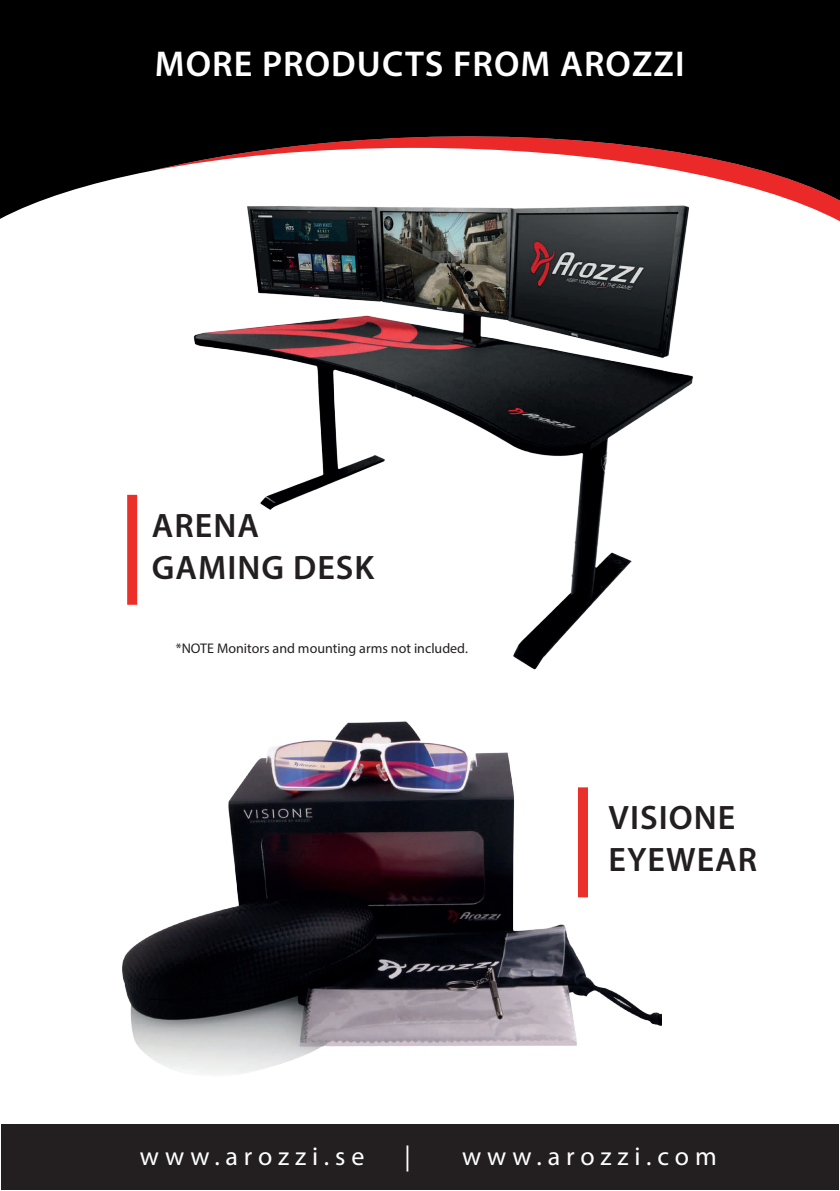
<style>
.page{position:relative;width:840px;height:1191px;background:#fff}
.page>*{position:absolute;margin:0;border:0;box-sizing:border-box;transform-origin:0 0}
.t1{font:600 36px "Myriad Pro";letter-spacing:.03em;color:#fff}
.t2{font:600 34px/42px "Myriad Pro";letter-spacing:.03em;color:#231f20}
.t3{font:26px "Myriad Pro";letter-spacing:.225em;color:#fff}
.t4{font:14px "Myriad Pro";color:#231f20}
</style>
<div class="page">
<svg style="left:0;top:0;width:839px;height:219px;background:#201617"></svg>
<img style="left:159px;top:167px;width:595px;height:503px">
<img style="left:122px;top:721px;width:538px;height:354px">
<div style="left:127px;top:495px;width:10px;height:110px;background:#eb2f29"></div>
<div style="left:577px;top:787px;width:10px;height:110px;background:#eb2f29"></div>
<div style="left:1px;top:1124px;width:837px;height:66px;background:#231f20"></div>
<h1 class="t1" style="left:155px;top:41px;width:531px">MORE PRODUCTS FROM AROZZI</h1>
<h2 class="t2" style="left:152px;top:503px;width:224px">ARENA<br>GAMING DESK</h2>
<p class="t4" style="left:176px;top:639px;width:293px">*NOTE Monitors and mounting arms not included.</p>
<h2 class="t2" style="left:608px;top:795px;width:150px">VISIONE<br>EYEWEAR</h2>
<h3 class="t3" style="left:140px;top:1139px;width:226px">www.arozzi.se</h3>
<h3 class="t3" style="left:404px;top:1139px;width:8px">|</h3>
<h3 class="t3" style="left:461px;top:1139px;width:256px">www.arozzi.com</h3>
</div>
